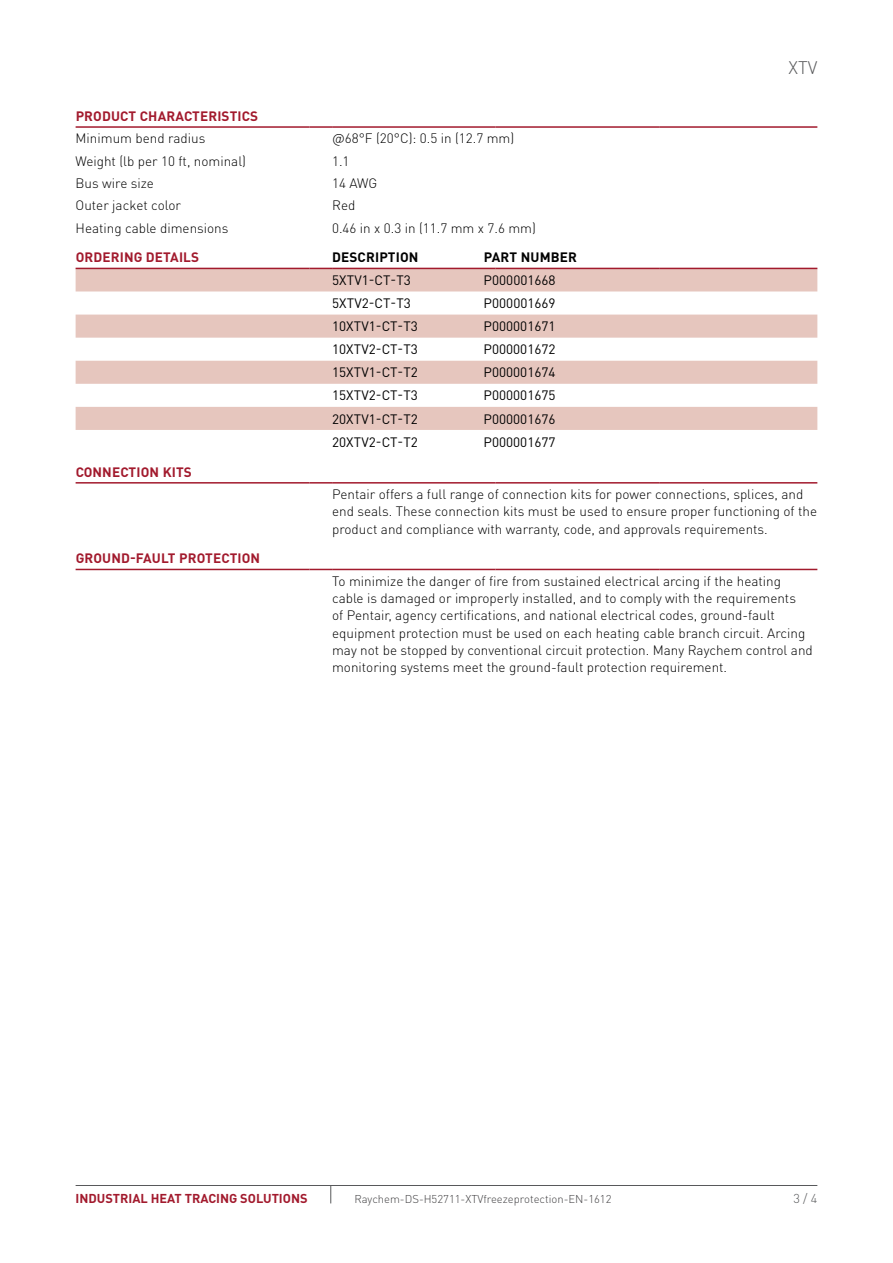
<style>
.page{position:relative;width:893px;height:1263px;background:#fff}
.page>*{position:absolute;margin:0;border:0;box-sizing:border-box;transform-origin:0 0}
.t1{font:300 18px "DIN Pro";color:#58595b}
.t2{font:300 13.5px/17.2px "DIN Pro";color:#000}
.t3{font:13.5px "DIN Pro";color:#000}
.t4{font:700 13.5px "DIN Pro";letter-spacing:.01em;color:#a21a2d}
.t5{font:700 13.5px "DIN Pro";letter-spacing:.01em;color:#000}
.t6{font:700 12.75px "DIN Pro";color:#a21a2d}
.t7{font:300 12.75px "DIN Pro";color:#58595b}
.t8{font:300 11.25px "DIN Pro";color:#414042}
</style>
<div class="page">
<svg style="left:76px;top:269px;width:741px;height:161px;fill:#e6c6be"></svg>
<hr style="left:76px;top:482px;width:234px;height:2px;background:#a21a2d">
<hr style="left:310px;top:482px;width:22px;height:2px;background:#a21a2d">
<hr style="left:332px;top:482px;width:164px;height:2px;background:#a21a2d">
<hr style="left:496px;top:482px;width:163px;height:2px;background:#a21a2d">
<hr style="left:659px;top:482px;width:158px;height:2px;background:#a21a2d">
<hr style="left:76px;top:268px;width:234px;height:1px;background:#a21a2d">
<hr style="left:76px;top:126px;width:234px;height:2px;background:#a21a2d">
<hr style="left:310px;top:126px;width:22px;height:2px;background:#a21a2d">
<hr style="left:332px;top:126px;width:164px;height:2px;background:#a21a2d">
<hr style="left:496px;top:126px;width:163px;height:2px;background:#a21a2d">
<hr style="left:659px;top:126px;width:158px;height:2px;background:#a21a2d">
<hr style="left:76px;top:569px;width:234px;height:1px;background:#a21a2d">
<svg style="left:310px;top:569px;width:22px;height:1px"></svg>
<hr style="left:332px;top:569px;width:164px;height:1px;background:#a21a2d">
<hr style="left:496px;top:569px;width:163px;height:1px;background:#a21a2d">
<hr style="left:659px;top:569px;width:158px;height:1px;background:#a21a2d">
<svg style="left:310px;top:268px;width:22px;height:1px"></svg>
<hr style="left:332px;top:268px;width:164px;height:1px;background:#a21a2d">
<hr style="left:496px;top:268px;width:163px;height:1px;background:#a21a2d">
<hr style="left:659px;top:268px;width:158px;height:1px;background:#a21a2d">
<hr style="left:76px;top:1185px;width:741px;height:1px;background:#58595b">
<svg style="left:330px;top:1186px;width:1px;height:17px"></svg>
<h1 class="t1" style="left:788px;top:55px;width:30px">XTV</h1>
<p class="t4" style="left:76px;top:107px;width:183px">PRODUCT CHARACTERISTICS</p>
<p class="t2" style="left:76px;top:129px;width:131px">Minimum bend radius</p>
<p class="t2" style="left:332px;top:129px;width:184px">@68°F (20°C): 0.5 in (12.7 mm)</p>
<p class="t2" style="left:76px;top:152px;width:172px">Weight (lb per 10 ft, nominal)</p>
<p class="t2" style="left:332px;top:152px;width:19px">1.1</p>
<p class="t2" style="left:76px;top:174px;width:80px">Bus wire size</p>
<p class="t2" style="left:332px;top:174px;width:47px">14 AWG</p>
<p class="t2" style="left:76px;top:196px;width:107px">Outer jacket color</p>
<p class="t2" style="left:332px;top:196px;width:25px">Red</p>
<p class="t2" style="left:76px;top:219px;width:154px">Heating cable dimensions</p>
<p class="t2" style="left:332px;top:219px;width:205px">0.46 in x 0.3 in (11.7 mm x 7.6 mm)</p>
<p class="t4" style="left:76px;top:248px;width:124px">ORDERING DETAILS</p>
<p class="t5" style="left:332px;top:248px;width:88px">DESCRIPTION</p>
<p class="t5" style="left:484px;top:248px;width:95px">PART NUMBER</p>
<p class="t3" style="left:332px;top:271px;width:80px">5XTV1-CT-T3</p>
<p class="t3" style="left:484px;top:271px;width:73px">P000001668</p>
<p class="t3" style="left:332px;top:294px;width:80px">5XTV2-CT-T3</p>
<p class="t3" style="left:484px;top:294px;width:73px">P000001669</p>
<p class="t3" style="left:332px;top:317px;width:87px">10XTV1-CT-T3</p>
<p class="t3" style="left:483px;top:317px;width:73px">P000001671</p>
<p class="t3" style="left:332px;top:340px;width:87px">10XTV2-CT-T3</p>
<p class="t3" style="left:483px;top:340px;width:73px">P000001672</p>
<p class="t3" style="left:332px;top:363px;width:87px">15XTV1-CT-T2</p>
<p class="t3" style="left:483px;top:363px;width:73px">P000001674</p>
<p class="t3" style="left:332px;top:386px;width:87px">15XTV2-CT-T3</p>
<p class="t3" style="left:483px;top:386px;width:73px">P000001675</p>
<p class="t3" style="left:332px;top:409px;width:87px">20XTV1-CT-T2</p>
<p class="t3" style="left:483px;top:409px;width:73px">P000001676</p>
<p class="t3" style="left:332px;top:433px;width:87px">20XTV2-CT-T2</p>
<p class="t3" style="left:483px;top:433px;width:73px">P000001677</p>
<p class="t4" style="left:76px;top:463px;width:116px">CONNECTION KITS</p>
<p class="t2" style="left:332px;top:485px;width:486px">Pentair offers a full range of connection kits for power connections, splices, and end seals. These connection kits must be used to ensure proper functioning of the product and compliance with warranty, code, and approvals requirements.</p>
<p class="t4" style="left:76px;top:549px;width:186px">GROUND-FAULT PROTECTION</p>
<p class="t2" style="left:332px;top:572px;width:482px">To minimize the danger of fire from sustained electrical arcing if the heating cable is damaged or improperly installed, and to comply with the requirements<br>of Pentair, agency certifications, and national electrical codes, ground-fault equipment protection must be used on each heating cable branch circuit. Arcing may not be stopped by conventional circuit protection. Many Raychem control and monitoring systems meet the ground-fault protection requirement.</p>
<p class="t6" style="left:76px;top:1190px;width:233px">INDUSTRIAL HEAT TRACING SOLUTIONS</p>
<p class="t8" style="left:354px;top:1191px;width:259px">Raychem-DS-H52711-XTVfreezeprotection-EN-1612</p>
<p class="t7" style="left:793px;top:1190px;width:25px">3 / 4</p>
</div>
